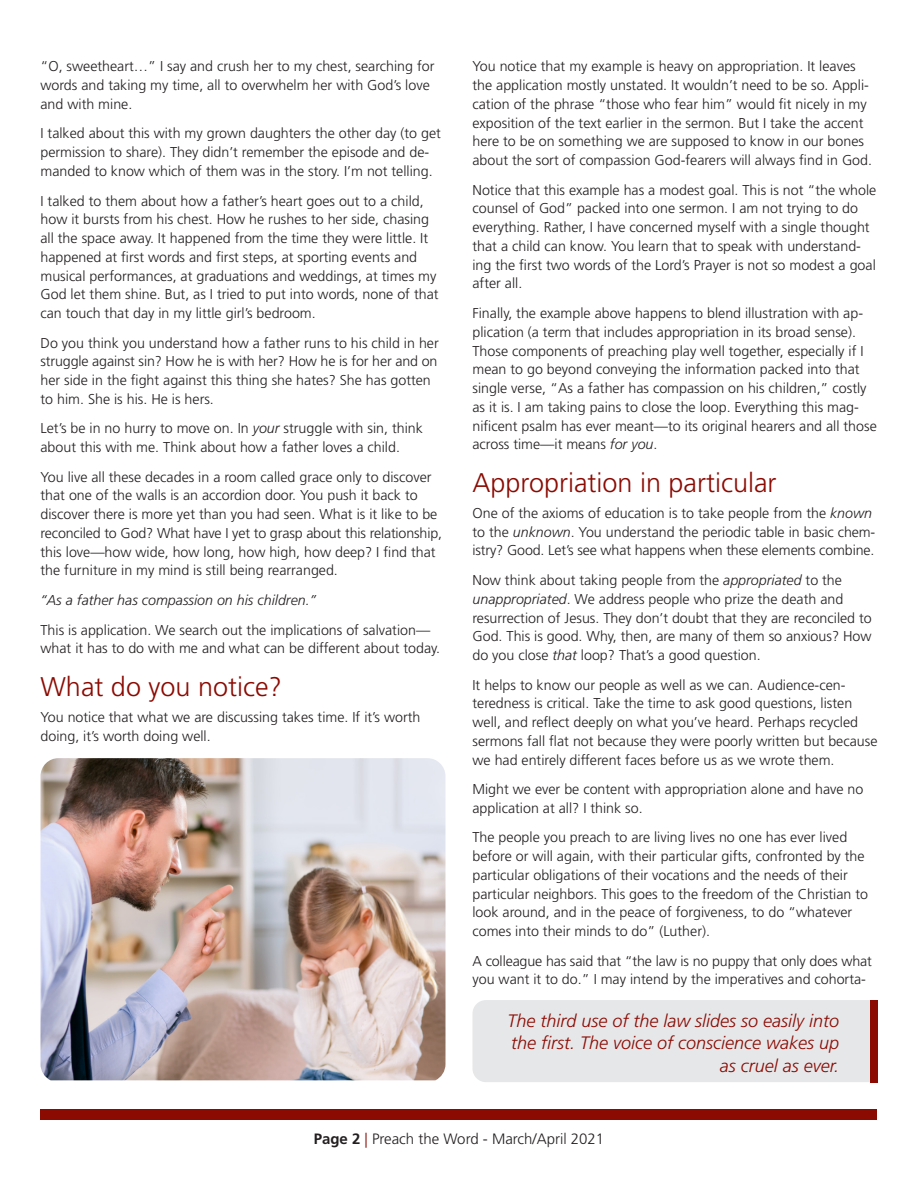
<style>
.page{position:relative;width:918px;height:1188px;background:#fff}
.page>*{position:absolute;margin:0;border:0;box-sizing:border-box;transform-origin:0 0}
.Subheads{font:300 27px "Frutiger LT Std";color:#8b0a02}
.t1{font:italic 300 18px/22.5px "Frutiger LT Std";color:#8b0a02;text-align:right}
.t2{font:300 15px "Frutiger LT Std";color:#231f20}
._9_5_Body_Text{font:300 14.25px/18.8px "Frutiger LT Std";color:#231f20}
._9_5_Body_Text-2{font:italic 300 14.25px "Frutiger LT Std";color:#231f20}
.s1{font-style:italic}
.s2{font-weight:700}
.s3{color:#8b0a02}
</style>
<div class="page">
<div style="left:40px;top:1109px;width:838px;height:11px;background:#8b0a02"></div>
<img style="left:40px;top:758px;width:406px;height:322px">
<div style="left:472px;top:1000px;width:398px;height:82px;background:#e6e7e9"></div>
<div style="left:870px;top:1000px;width:8px;height:82px;background:#8b0a02"></div>
<p class="_9_5_Body_Text" style="left:40px;top:57px;width:396px">“O, sweetheart…” I say and crush her to my chest, searching for words and taking my time, all to overwhelm her with God’s love and with mine.</p>
<p class="_9_5_Body_Text" style="left:40px;top:124px;width:402px">I talked about this with my grown daughters the other day (to get permission to share). They didn’t remember the episode and de&shy;manded to know which of them was in the story. I’m not telling.</p>
<p class="_9_5_Body_Text" style="left:40px;top:191px;width:400px">I talked to them about how a father’s heart goes out to a child, how it bursts from his chest. How he rushes to her side, chasing all the space away. It happened from the time they were little. It happened at first words and first steps, at sporting events and musical performances, at graduations and weddings, at times my God let them shine. But, as I tried to put into words, none of that can touch that day in my little girl’s bedroom.</p>
<p class="_9_5_Body_Text" style="left:40px;top:334px;width:400px">Do you think you understand how a father runs to his child in her struggle against sin? How he is with her? How he is for her and on her side in the fight against this thing she hates? She has gotten to him. She is his. He is hers.</p>
<p class="_9_5_Body_Text" style="left:40px;top:419px;width:384px">Let’s be in no hurry to move on. In <span class="s1">your</span> struggle with sin, think about this with me. Think about how a father loves a child.</p>
<p class="_9_5_Body_Text" style="left:40px;top:468px;width:403px">You live all these decades in a room called grace only to discover that one of the walls is an accordion door. You push it back to discover there is more yet than you had seen. What is it like to be reconciled to God? What have I yet to grasp about this relationship, this love—how wide, how long, how high, how deep? I find that the furniture in my mind is still being rearranged.</p>
<p class="_9_5_Body_Text-2" style="left:40px;top:592px;width:277px">“As a father has compassion on his children.”</p>
<p class="_9_5_Body_Text" style="left:40px;top:620px;width:401px">This is application. We search out the implications of salvation— what it has to do with me and what can be different about today.</p>
<p class="Subheads" style="left:40px;top:672px;width:243px">What do you notice?</p>
<p class="_9_5_Body_Text" style="left:40px;top:708px;width:382px">You notice that what we are discussing takes time. If it’s worth doing, it’s worth doing well.</p>
<p class="_9_5_Body_Text" style="left:472px;top:57px;width:401px">You notice that my example is heavy on appropriation. It leaves the application mostly unstated. It wouldn’t need to be so. Appli&shy;cation of the phrase “those who fear him” would fit nicely in my exposition of the text earlier in the sermon. But I take the accent here to be on something we are supposed to know in our bones about the sort of compassion God-fearers will always find in God.</p>
<p class="_9_5_Body_Text" style="left:472px;top:181px;width:405px">Notice that this example has a modest goal. This is not “the whole counsel of God” packed into one sermon. I am not trying to do everything. Rather, I have concerned myself with a single thought that a child can know. You learn that to speak with understand&shy;ing the first two words of the Lord’s Prayer is not so modest a goal after all.</p>
<p class="_9_5_Body_Text" style="left:472px;top:304px;width:406px">Finally, the example above happens to blend illustration with ap&shy;plication (a term that includes appropriation in its broad sense).<br>Those components of preaching play well together, especially if I mean to go beyond conveying the information packed into that single verse, “As a father has compassion on his children,” costly as it is. I am taking pains to close the loop. Everything this mag&shy;nificent psalm has ever meant—to its original hearers and all those across time—it means <span class="s1">for you</span>.</p>
<p class="Subheads" style="left:472px;top:468px;width:306px">Appropriation in particular</p>
<p class="_9_5_Body_Text" style="left:472px;top:504px;width:404px">One of the axioms of education is to take people from the <span class="s1">known </span>to the <span class="s1">unknown</span>. You understand the periodic table in basic chem&shy;istry? Good. Let’s see what happens when these elements combine.</p>
<p class="_9_5_Body_Text" style="left:472px;top:571px;width:401px">Now think about taking people from the <span class="s1">appropriated</span> to the <span class="s1">unappropriated</span>. We address people who prize the death and resurrection of Jesus. They don’t doubt that they are reconciled to God. This is good. Why, then, are many of them so anxious? How do you close <span class="s1">that</span> loop? That’s a good question.</p>
<p class="_9_5_Body_Text" style="left:472px;top:676px;width:406px">It helps to know our people as well as we can. Audience-cen&shy;teredness is critical. Take the time to ask good questions, listen well, and reflect deeply on what you’ve heard. Perhaps recycled sermons fall flat not because they were poorly written but because we had entirely different faces before us as we wrote them.</p>
<p class="_9_5_Body_Text" style="left:472px;top:780px;width:392px">Might we ever be content with appropriation alone and have no application at all? I think so.</p>
<p class="_9_5_Body_Text" style="left:472px;top:828px;width:397px">The people you preach to are living lives no one has ever lived before or will again, with their particular gifts, confronted by the particular obligations of their vocations and the needs of their particular neighbors. This goes to the freedom of the Christian to look around, and in the peace of forgiveness, to do “whatever comes into their minds to do” (Luther).</p>
<p class="_9_5_Body_Text" style="left:472px;top:952px;width:401px">A colleague has said that “the law is no puppy that only does what you want it to do.” I may intend by the imperatives and cohorta-</p>
<p class="t1" style="left:507px;top:1009px;width:333px">The third use of the law slides so easily into the first. The voice of conscience wakes up as cruel as ever.</p>
<p class="t2" style="left:314px;top:1130px;width:292px"><span class="s2">Page 2</span> <span class="s3">|</span> Preach the Word - March/April 2021</p>
</div>
